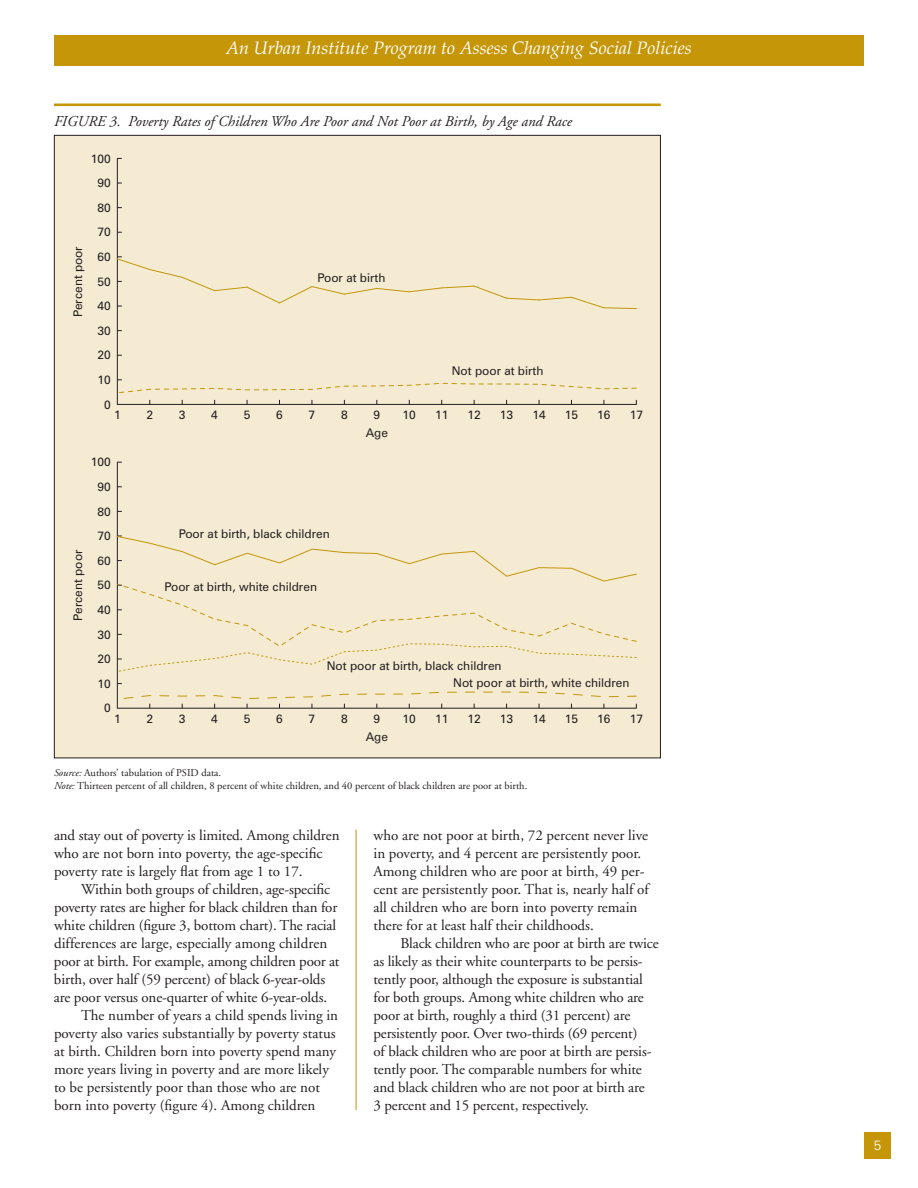
<style>
.page{position:relative;width:918px;height:1188px;background:#fff}
.page>*{position:absolute;margin:0;border:0;box-sizing:border-box;transform-origin:0 0}
.t1{font:italic 18px "Palatino";color:#fff}
.t2{font:15px/18px "Adobe Garamond";letter-spacing:-.01em;color:#231f20}
.t3{font:italic 15px "Adobe Garamond";color:#231f20}
.t4{font:300 13.5px "Univers";color:#fff}
.t5{font:12px/17.5px "Zurich BT";color:#231f20}
.t6{font:10.5px/12.8px "Adobe Garamond";color:#231f20}
.s1{font-style:italic}
</style>
<div class="page">
<div style="left:54px;top:35px;width:810px;height:30px;background:#c49608"></div>
<div style="left:864px;top:1132px;width:27px;height:28px;background:#c49608"></div>
<hr style="left:356px;top:830px;width:1px;height:280px;background:#c49608">
<div style="left:54px;top:135px;width:606px;height:623px;background:#f5ebd3"></div>
<hr style="left:54px;top:104px;width:607px;height:2px;background:#c49608">
<hr style="left:117px;top:404px;width:519px;height:1px;background:#231f20">
<hr style="left:117px;top:158px;width:1px;height:246px;background:#231f20">
<svg style="left:117px;top:379px;width:520px;height:15px"></svg>
<svg style="left:116px;top:256px;width:521px;height:53px"></svg>
<hr style="left:117px;top:708px;width:519px;height:1px;background:#231f20">
<hr style="left:117px;top:462px;width:1px;height:246px;background:#231f20">
<svg style="left:117px;top:691px;width:520px;height:17px"></svg>
<svg style="left:117px;top:536px;width:520px;height:136px"></svg>
<p class="t1" style="left:226px;top:41px;width:467px">An Urban Institute Program to Assess Changing Social Policies</p>
<p class="t3" style="left:54px;top:115px;width:520px">FIGURE 3. Poverty Rates of Children Who Are Poor and Not Poor at Birth, by Age and Race</p>
<p class="t5" style="left:91px;top:151px;width:21px">100</p>
<p class="t5" style="left:97px;top:175px;width:15px">90</p>
<p class="t5" style="left:97px;top:200px;width:15px">80</p>
<p class="t5" style="left:70px;top:317px;width:72px;rotate:-90deg">Percent poor</p>
<p class="t5" style="left:97px;top:224px;width:15px">70</p>
<p class="t5" style="left:97px;top:249px;width:15px">60</p>
<p class="t5" style="left:97px;top:274px;width:15px">50</p>
<p class="t5" style="left:97px;top:298px;width:15px">40</p>
<p class="t5" style="left:97px;top:323px;width:15px">30</p>
<p class="t5" style="left:97px;top:347px;width:15px">20</p>
<p class="t5" style="left:97px;top:372px;width:15px">10</p>
<p class="t5" style="left:318px;top:270px;width:69px">Poor at birth</p>
<p class="t5" style="left:452px;top:363px;width:93px">Not poor at birth</p>
<p class="t5" style="left:104px;top:397px;width:8px">0</p>
<p class="t5" style="left:114px;top:407px;width:8px">1</p>
<p class="t5" style="left:146px;top:407px;width:8px">2</p>
<p class="t5" style="left:179px;top:407px;width:8px">3</p>
<p class="t5" style="left:211px;top:407px;width:8px">4</p>
<p class="t5" style="left:244px;top:407px;width:8px">5</p>
<p class="t5" style="left:276px;top:407px;width:8px">6</p>
<p class="t5" style="left:309px;top:407px;width:8px">7</p>
<p class="t5" style="left:341px;top:407px;width:8px">8</p>
<p class="t5" style="left:374px;top:407px;width:8px">9</p>
<p class="t5" style="left:403px;top:407px;width:15px">10</p>
<p class="t5" style="left:435px;top:407px;width:15px">11</p>
<p class="t5" style="left:468px;top:407px;width:15px">12</p>
<p class="t5" style="left:500px;top:407px;width:15px">13</p>
<p class="t5" style="left:532px;top:407px;width:15px">14</p>
<p class="t5" style="left:565px;top:407px;width:15px">15</p>
<p class="t5" style="left:597px;top:407px;width:15px">16</p>
<p class="t5" style="left:630px;top:407px;width:15px">17</p>
<p class="t5" style="left:366px;top:425px;width:24px">Age</p>
<p class="t5" style="left:91px;top:454px;width:21px">100</p>
<p class="t5" style="left:97px;top:479px;width:15px">90</p>
<p class="t5" style="left:70px;top:621px;width:72px;rotate:-90deg">Percent poor</p>
<p class="t5" style="left:97px;top:504px;width:15px">80</p>
<p class="t5" style="left:97px;top:528px;width:15px">70</p>
<p class="t5" style="left:97px;top:553px;width:15px">60</p>
<p class="t5" style="left:97px;top:577px;width:15px">50</p>
<p class="t5" style="left:97px;top:602px;width:15px">40</p>
<p class="t5" style="left:97px;top:627px;width:15px">30</p>
<p class="t5" style="left:97px;top:651px;width:15px">20</p>
<p class="t5" style="left:97px;top:676px;width:15px">10</p>
<p class="t5" style="left:179px;top:526px;width:153px">Poor at birth, black children</p>
<p class="t5" style="left:165px;top:579px;width:154px">Poor at birth, white children</p>
<p class="t5" style="left:453px;top:658px;width:178px;text-indent:-126px">Not poor at birth, black children<br>Not poor at birth, white children</p>
<p class="t5" style="left:104px;top:700px;width:8px">0</p>
<p class="t5" style="left:114px;top:711px;width:8px">1</p>
<p class="t5" style="left:146px;top:711px;width:8px">2</p>
<p class="t5" style="left:179px;top:711px;width:8px">3</p>
<p class="t5" style="left:211px;top:711px;width:8px">4</p>
<p class="t5" style="left:244px;top:711px;width:8px">5</p>
<p class="t5" style="left:276px;top:711px;width:8px">6</p>
<p class="t5" style="left:309px;top:711px;width:8px">7</p>
<p class="t5" style="left:341px;top:711px;width:8px">8</p>
<p class="t5" style="left:374px;top:711px;width:8px">9</p>
<p class="t5" style="left:403px;top:711px;width:15px">10</p>
<p class="t5" style="left:435px;top:711px;width:15px">11</p>
<p class="t5" style="left:468px;top:711px;width:15px">12</p>
<p class="t5" style="left:500px;top:711px;width:15px">13</p>
<p class="t5" style="left:532px;top:711px;width:15px">14</p>
<p class="t5" style="left:565px;top:711px;width:15px">15</p>
<p class="t5" style="left:597px;top:711px;width:15px">16</p>
<p class="t5" style="left:630px;top:711px;width:15px">17</p>
<p class="t5" style="left:366px;top:729px;width:24px">Age</p>
<p class="t6" style="left:54px;top:768px;width:475px"><span class="s1">Source:</span> Authors’ tabulation of PSID data.<br><span class="s1">Note:</span> Thirteen percent of all children, 8 percent of white children, and 40 percent of black children are poor at birth.</p>
<p class="t2" style="left:54px;top:828px;width:287px">and stay out of poverty is limited. Among children who are not born into poverty, the age-specific poverty rate is largely flat from age 1 to 17.</p>
<p class="t2" style="left:81px;top:882px;width:251px">Within both groups of children, age-specific</p>
<p class="t2" style="left:54px;top:900px;width:285px">poverty rates are higher for black children than for</p>
<p class="t2" style="left:54px;top:918px;width:284px">white children (figure 3, bottom chart). The racial</p>
<p class="t2" style="left:54px;top:936px;width:275px">differences are large, especially among children</p>
<p class="t2" style="left:54px;top:954px;width:287px">poor at birth. For example, among children poor at</p>
<p class="t2" style="left:54px;top:972px;width:273px">birth, over half (59 percent) of black 6-year-olds</p>
<p class="t2" style="left:54px;top:990px;width:275px">are poor versus one-quarter of white 6-year-olds.</p>
<p class="t2" style="left:81px;top:1008px;width:259px">The number of years a child spends living in</p>
<p class="t2" style="left:54px;top:1026px;width:283px">poverty also varies substantially by poverty status</p>
<p class="t2" style="left:54px;top:1044px;width:284px">at birth. Children born into poverty spend many</p>
<p class="t2" style="left:54px;top:1062px;width:276px">more years living in poverty and are more likely</p>
<p class="t2" style="left:54px;top:1080px;width:268px">to be persistently poor than those who are not</p>
<p class="t2" style="left:54px;top:1098px;width:263px">born into poverty (figure 4). Among children</p>
<p class="t2" style="left:374px;top:828px;width:277px">who are not poor at birth, 72 percent never live in poverty, and 4 percent are persistently poor.<br>Among children who are poor at birth, 49 per&shy;cent are persistently poor. That is, nearly half of all children who are born into poverty remain there for at least half their childhoods.</p>
<p class="t2" style="left:374px;top:936px;width:287px;text-indent:27px">Black children who are poor at birth are twice as likely as their white counterparts to be persis&shy;tently poor, although the exposure is substantial for both groups. Among white children who are poor at birth, roughly a third (31 percent) are persistently poor. Over two-thirds (69 percent)<br>of black children who are poor at birth are persis&shy;tently poor. The comparable numbers for white and black children who are not poor at birth are<br>3 percent and 15 percent, respectively.</p>
<p class="t4" style="left:874px;top:1140px;width:9px">5</p>
</div>
